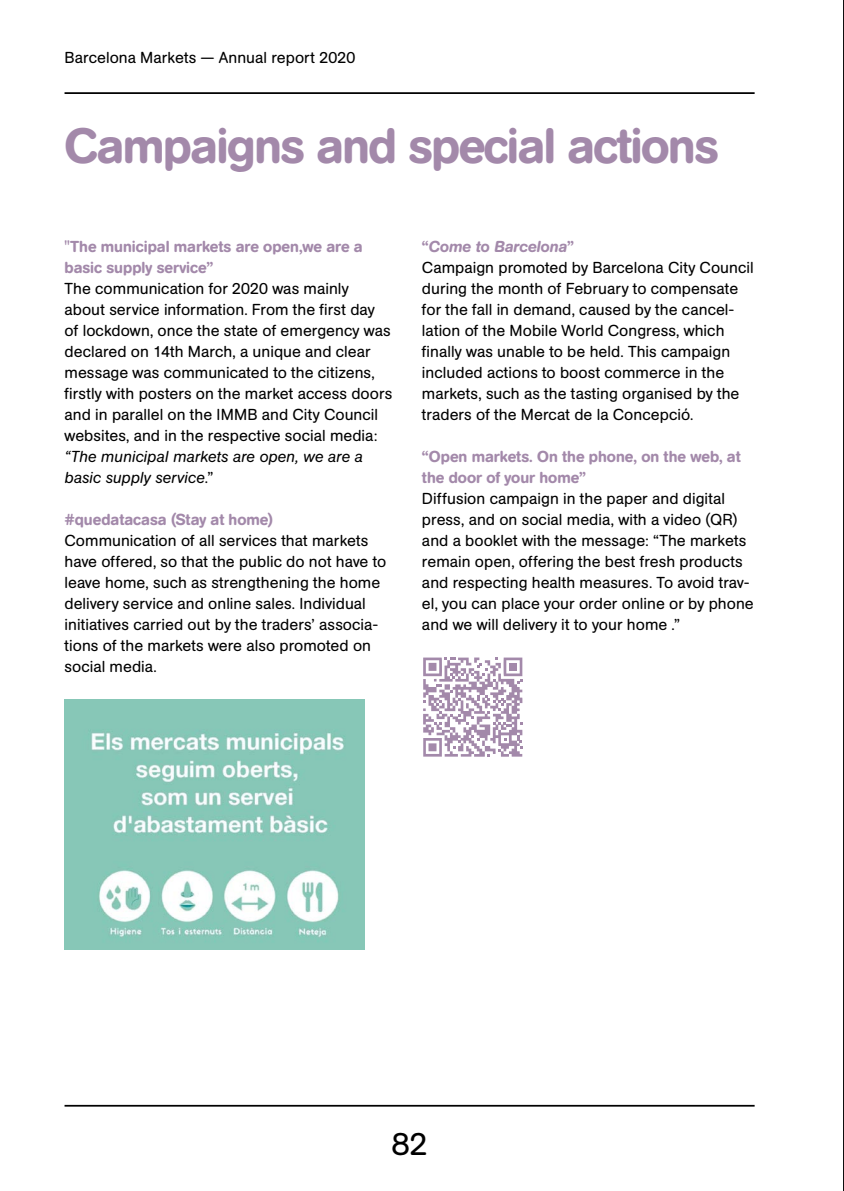
<style>
.page{position:relative;width:844px;height:1191px;background:#fff}
.page>*{position:absolute;margin:0;border:0;box-sizing:border-box;transform-origin:0 0}
.t1{font:500 49px "AG Book Rounded Std";letter-spacing:-.03em;color:#a389aa}
.t2{font:31.5px "AG Book Rounded Std";color:#000}
.t3{font:15.75px/21px "AG Book Rounded Std";letter-spacing:.005em;color:#000}
.t4{font:500 15.75px/21px "AG Book Rounded Std";color:#a389aa}
.t5{font:italic 15.75px/21px "AG Book Rounded Std";color:#000}
.s1{font-style:normal}
.s2{font-weight:500;color:#a389aa}
.s3{font-weight:500;font-style:italic;color:#a389aa}
</style>
<div class="page">
<hr style="left:64px;top:1104px;width:690px;height:2px;background:#000">
<hr style="left:64px;top:92px;width:690px;height:2px;background:#000">
<svg style="left:423px;top:657px;width:99px;height:99px"></svg>
<img style="left:64px;top:699px;width:300px;height:250px">
<hr style="left:842px;top:0;width:1px;height:1191px;background:#000">
<p class="t3" style="left:64px;top:47px;width:292px">Barcelona Markets — Annual report 2020</p>
<h1 class="t1" style="left:64px;top:118px;width:655px">Campaigns and special actions</h1>
<p class="t4" style="left:64px;top:236px;width:299px">"The municipal markets are open,we are a basic supply service”</p>
<p class="t3" style="left:64px;top:278px;width:329px">The communication for 2020 was mainly about service information. From the first day of lockdown, once the state of emergency was declared on 14th March, a unique and clear message was communicated to the citizens, firstly with posters on the market access doors and in parallel on the IMMB and City Council websites, and in the respective social media:</p>
<p class="t5" style="left:64px;top:446px;width:300px">“The municipal markets are open, we are a basic supply service<span class="s1">.”</span></p>
<p class="t4" style="left:64px;top:509px;width:210px">#quedatacasa (Stay at home)</p>
<p class="t3" style="left:64px;top:530px;width:323px">Communication of all services that markets have offered, so that the public do not have to leave home, such as strengthening the home delivery service and online sales. Individual initiatives carried out by the traders’ associa&shy;tions of the markets were also promoted on social media.</p>
<p class="t3" style="left:422px;top:236px;width:333px"><span class="s2">“</span><span class="s3">Come to Barcelona</span><span class="s2">”<br></span>Campaign promoted by Barcelona City Council during the month of February to compensate for the fall in demand, caused by the cancel&shy;lation of the Mobile World Congress, which finally was unable to be held. This campaign included actions to boost commerce in the markets, such as the tasting organised by the traders of the Mercat de la Concepció.</p>
<p class="t4" style="left:422px;top:446px;width:320px">“Open markets. On the phone, on the web, at the door of your home”</p>
<p class="t3" style="left:422px;top:488px;width:333px">Diffusion campaign in the paper and digital press, and on social media, with a video (QR) and a booklet with the message: “The markets remain open, offering the best fresh products and respecting health measures. To avoid trav&shy;el, you can place your order online or by phone and we will delivery it to your home .”</p>
<h2 class="t2" style="left:391px;top:1126px;width:37px">82</h2>
</div>
